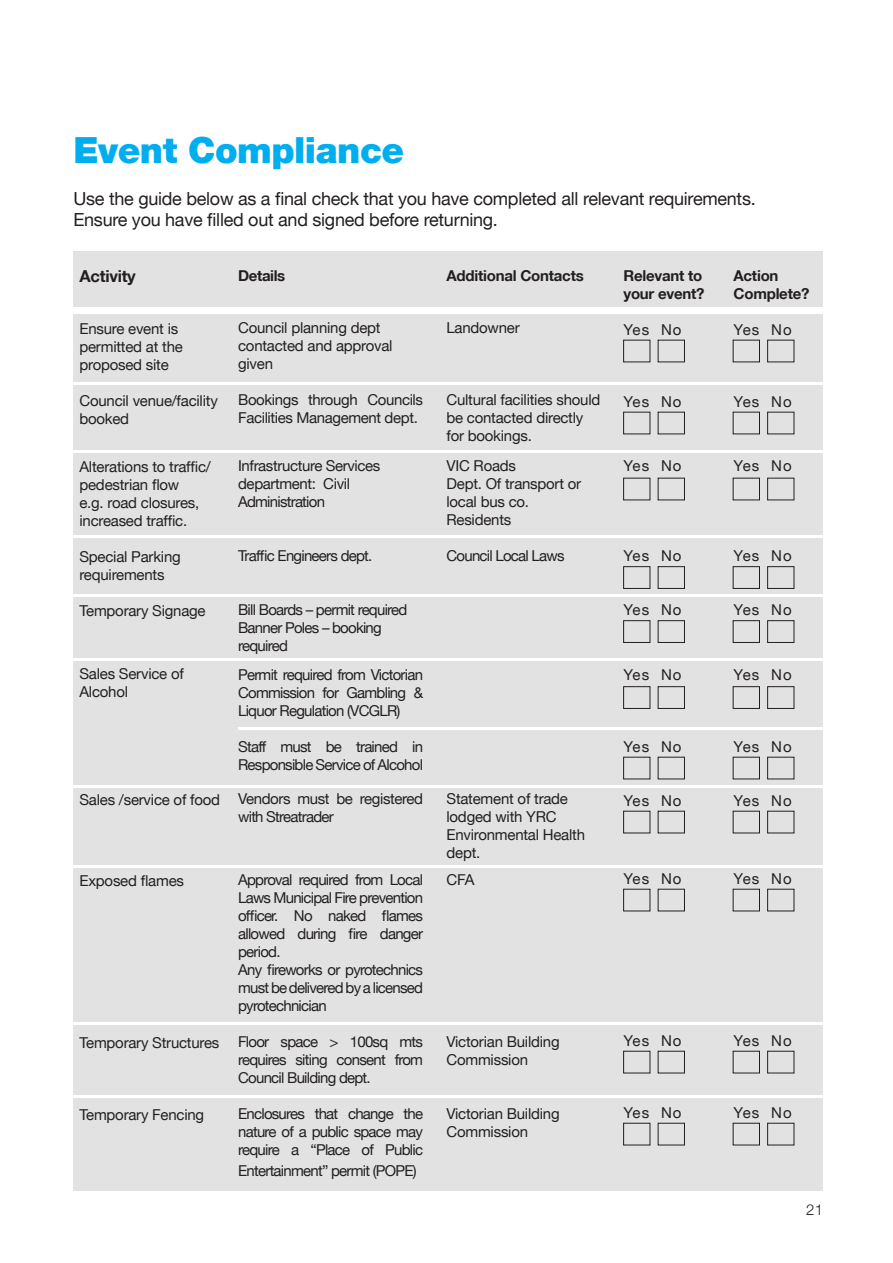
<style>
.page{position:relative;width:893px;height:1263px;background:#fff}
.page>*{position:absolute;margin:0;border:0;box-sizing:border-box;transform-origin:0 0}
.t1{font:900 36px "Helvetica Neue LT";letter-spacing:-.015em;color:#00aeef}
.t2{font:18px "Helvetica Neue LT";letter-spacing:-.015em;color:#231f20}
.t3{font:700 16.5px "Helvetica Neue LT";letter-spacing:-.015em;color:#231f20}
.t4{font:15px/18px "Helvetica Neue LT";letter-spacing:-.025em;color:#231f20}
.t5{font:15px/18px "Helvetica Neue LT";letter-spacing:-.05em;color:#231f20}
.t6{font:700 15px/18px "Helvetica Neue LT";letter-spacing:-.015em;color:#231f20}
.t7{font:300 15px "Helvetica Neue";color:#231f20}
</style>
<div class="page">
<div style="left:73px;top:251px;width:749px;height:940px;background:#e2e2e2"></div>
<div style="left:37px;top:307px;width:809px;height:7px;background:#fff"></div>
<hr style="left:37px;top:535px;width:809px;height:3px;background:#fff">
<hr style="left:62px;top:450px;width:809px;height:3px;background:#fff">
<hr style="left:56px;top:382px;width:809px;height:3px;background:#fff">
<hr style="left:37px;top:594px;width:809px;height:3px;background:#fff">
<hr style="left:37px;top:658px;width:809px;height:3px;background:#fff">
<hr style="left:238px;top:727px;width:602px;height:3px;background:#fff">
<hr style="left:44px;top:785px;width:809px;height:3px;background:#fff">
<hr style="left:42px;top:865px;width:809px;height:3px;background:#fff">
<hr style="left:66px;top:1022px;width:809px;height:3px;background:#fff">
<hr style="left:58px;top:1095px;width:809px;height:3px;background:#fff">
<div style="left:623px;top:566px;width:27px;height:23px;border:1px solid #231f20"></div>
<div style="left:658px;top:566px;width:27px;height:23px;border:1px solid #231f20"></div>
<div style="left:733px;top:566px;width:27px;height:23px;border:1px solid #231f20"></div>
<div style="left:767px;top:566px;width:27px;height:23px;border:1px solid #231f20"></div>
<div style="left:623px;top:620px;width:27px;height:23px;border:1px solid #231f20"></div>
<div style="left:658px;top:620px;width:27px;height:23px;border:1px solid #231f20"></div>
<div style="left:733px;top:620px;width:27px;height:23px;border:1px solid #231f20"></div>
<div style="left:767px;top:620px;width:27px;height:23px;border:1px solid #231f20"></div>
<div style="left:623px;top:686px;width:27px;height:23px;border:1px solid #231f20"></div>
<div style="left:658px;top:686px;width:27px;height:23px;border:1px solid #231f20"></div>
<div style="left:733px;top:686px;width:27px;height:23px;border:1px solid #231f20"></div>
<div style="left:767px;top:686px;width:27px;height:23px;border:1px solid #231f20"></div>
<div style="left:623px;top:889px;width:27px;height:22px;border:1px solid #231f20"></div>
<div style="left:658px;top:889px;width:27px;height:22px;border:1px solid #231f20"></div>
<div style="left:733px;top:889px;width:27px;height:22px;border:1px solid #231f20"></div>
<div style="left:767px;top:889px;width:27px;height:22px;border:1px solid #231f20"></div>
<div style="left:623px;top:1051px;width:27px;height:22px;border:1px solid #231f20"></div>
<div style="left:658px;top:1051px;width:27px;height:22px;border:1px solid #231f20"></div>
<div style="left:733px;top:1051px;width:27px;height:22px;border:1px solid #231f20"></div>
<div style="left:767px;top:1051px;width:27px;height:22px;border:1px solid #231f20"></div>
<div style="left:623px;top:1123px;width:27px;height:22px;border:1px solid #231f20"></div>
<div style="left:658px;top:1123px;width:27px;height:22px;border:1px solid #231f20"></div>
<div style="left:733px;top:1123px;width:27px;height:22px;border:1px solid #231f20"></div>
<div style="left:767px;top:1123px;width:27px;height:22px;border:1px solid #231f20"></div>
<p class="t1" style="left:73px;top:129px;width:332px">Event Compliance</p>
<p class="t2" style="left:73px;top:188px;width:684px">Use the guide below as a final check that you have completed all relevant requirements.</p>
<p class="t2" style="left:73px;top:209px;width:426px">Ensure you have filled out and signed before returning.</p>
<p class="t3" style="left:79px;top:266px;width:58px">Activity</p>
<p class="t4" style="left:79px;top:320px;width:105px">Ensure event is permitted at the proposed site</p>
<p class="t4" style="left:79px;top:392px;width:140px">Council venue/facility booked</p>
<p class="t4" style="left:79px;top:458px;width:133px">Alterations to traffic/ pedestrian flow<br>e.g. road closures, increased traffic.</p>
<p class="t4" style="left:79px;top:548px;width:103px">Special Parking requirements</p>
<p class="t4" style="left:79px;top:602px;width:128px">Temporary Signage</p>
<p class="t4" style="left:79px;top:665px;width:106px">Sales Service of<br>Alcohol</p>
<p class="t4" style="left:79px;top:791px;width:142px">Sales /service of food</p>
<p class="t6" style="left:238px;top:266px;width:49px">Details</p>
<p class="t4" style="left:238px;top:319px;width:156px">Council planning dept contacted and approval given</p>
<p class="t4" style="left:238px;top:391px;width:186px">Bookings through Councils<br>Facilities Management dept.</p>
<p class="t4" style="left:238px;top:457px;width:144px">Infrastructure Services department: Civil<br>Administration</p>
<p class="t5" style="left:238px;top:547px;width:136px">Traffic Engineers dept.</p>
<p class="t5" style="left:238px;top:601px;width:171px">Bill Boards – permit required</p>
<p class="t5" style="left:238px;top:619px;width:145px">Banner Poles – booking required</p>
<p class="t4" style="left:238px;top:665px;width:186px;text-align:justify">Permit required from Victorian Commission for Gambling &amp; Liquor Regulation (VCGLR)</p>
<p class="t5" style="left:238px;top:737px;width:186px">Staff must be trained in<br>Responsible Service of Alcohol</p>
<p class="t4" style="left:238px;top:790px;width:186px">Vendors must be registered with Streatrader</p>
<p class="t4" style="left:79px;top:872px;width:106px">Exposed flames</p>
<p class="t4" style="left:79px;top:1034px;width:141px">Temporary Structures</p>
<p class="t4" style="left:79px;top:1106px;width:126px">Temporary Fencing</p>
<p class="t4" style="left:238px;top:871px;width:186px;text-align:justify">Approval required from Local Laws Municipal Fire prevention officer. No naked flames allowed during fire danger period.</p>
<p class="t4" style="left:238px;top:961px;width:186px;text-align:justify">Any fireworks or pyrotechnics must be delivered by a licensed pyrotechnician</p>
<p class="t4" style="left:238px;top:1033px;width:186px;text-align:justify">Floor space &gt; 100sq mts requires siting consent from Council Building dept.</p>
<p class="t4" style="left:238px;top:1105px;width:186px;text-align:justify">Enclosures that change the nature of a public space may require a “Place of Public</p>
<p class="t5" style="left:238px;top:1162px;width:180px">Entertainment” permit (POPE)</p>
<p class="t6" style="left:446px;top:266px;width:139px">Additional Contacts</p>
<p class="t4" style="left:446px;top:319px;width:75px">Landowner</p>
<p class="t4" style="left:446px;top:391px;width:155px">Cultural facilities should be contacted directly for bookings.</p>
<p class="t4" style="left:446px;top:457px;width:71px">VIC Roads</p>
<p class="t4" style="left:446px;top:475px;width:136px">Dept. Of transport or local bus co.</p>
<p class="t4" style="left:446px;top:511px;width:66px">Residents</p>
<p class="t5" style="left:446px;top:547px;width:120px">Council Local Laws</p>
<p class="t4" style="left:446px;top:790px;width:140px">Statement of trade lodged with YRC<br>Environmental Health dept.</p>
<p class="t4" style="left:446px;top:871px;width:29px">CFA</p>
<p class="t4" style="left:446px;top:1033px;width:115px">Victorian Building<br>Commission</p>
<p class="t4" style="left:446px;top:1105px;width:115px">Victorian Building<br>Commission</p>
<p class="t6" style="left:623px;top:266px;width:83px">Relevant to your event?</p>
<p class="t4" style="left:623px;top:320px;width:60px">Yes No</p>
<p class="t4" style="left:623px;top:392px;width:60px">Yes No</p>
<p class="t4" style="left:623px;top:457px;width:60px">Yes No</p>
<p class="t4" style="left:623px;top:547px;width:60px">Yes No</p>
<p class="t4" style="left:623px;top:601px;width:60px">Yes No</p>
<p class="t4" style="left:623px;top:665px;width:60px">Yes No</p>
<p class="t4" style="left:623px;top:737px;width:60px">Yes No</p>
<p class="t4" style="left:623px;top:791px;width:60px">Yes No</p>
<p class="t4" style="left:623px;top:869px;width:60px">Yes No</p>
<p class="t4" style="left:623px;top:1031px;width:60px">Yes No</p>
<p class="t4" style="left:623px;top:1103px;width:60px">Yes No</p>
<p class="t6" style="left:733px;top:266px;width:46px">Action</p>
<p class="t6" style="left:733px;top:284px;width:77px">Complete?</p>
<p class="t4" style="left:733px;top:320px;width:60px">Yes No</p>
<p class="t4" style="left:733px;top:392px;width:60px">Yes No</p>
<p class="t4" style="left:733px;top:457px;width:60px">Yes No</p>
<p class="t4" style="left:733px;top:547px;width:60px">Yes No</p>
<p class="t4" style="left:733px;top:601px;width:60px">Yes No</p>
<p class="t4" style="left:733px;top:665px;width:60px">Yes No</p>
<p class="t4" style="left:733px;top:737px;width:60px">Yes No</p>
<p class="t4" style="left:733px;top:791px;width:60px">Yes No</p>
<p class="t4" style="left:733px;top:869px;width:60px">Yes No</p>
<p class="t4" style="left:733px;top:1031px;width:60px">Yes No</p>
<p class="t4" style="left:733px;top:1103px;width:60px">Yes No</p>
<p class="t7" style="left:806px;top:1200px;width:18px">21</p>
</div>
